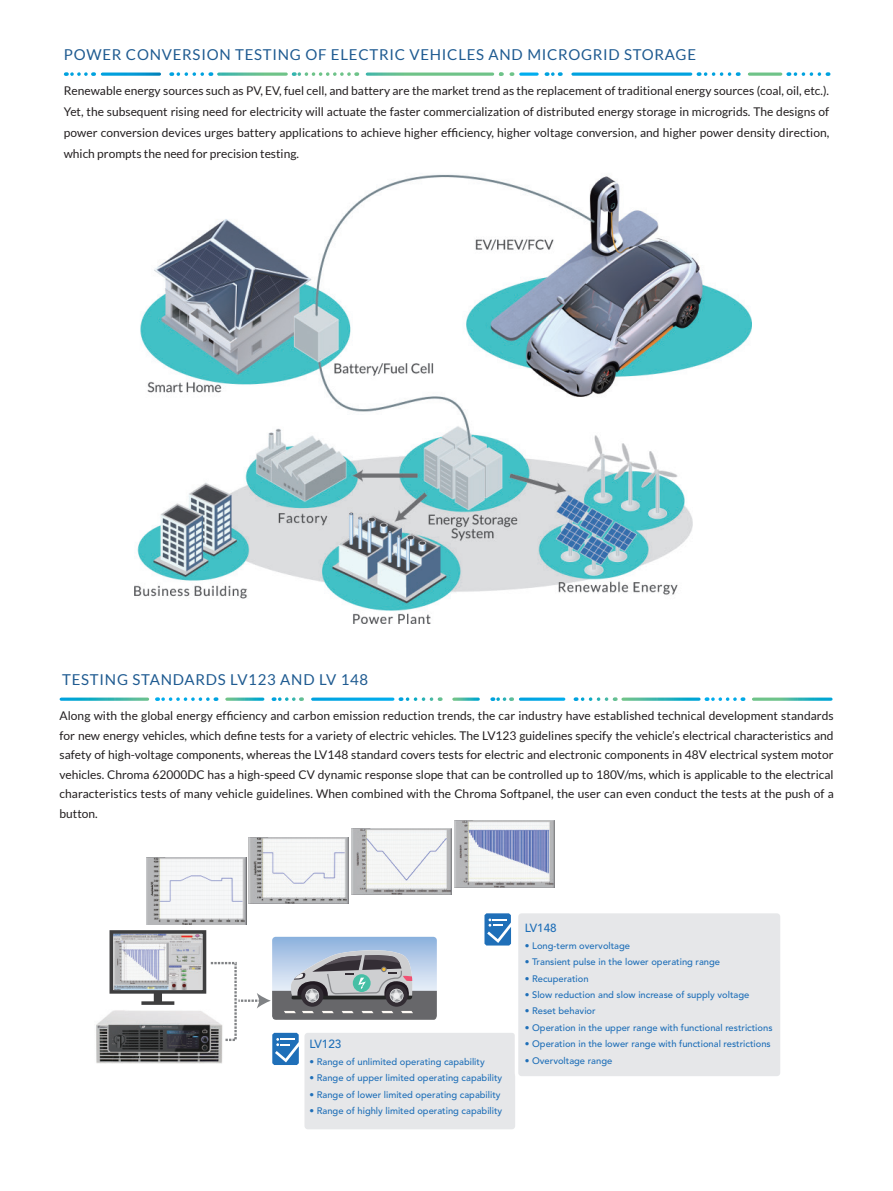
<style>
.page{position:relative;width:893px;height:1191px;background:#fff}
.page>*{position:absolute;margin:0;border:0;box-sizing:border-box;transform-origin:0 0}
.t1{font:15px "Lato";letter-spacing:.05em;color:#1f5b91}
.t2{font:12px/19.5px "Lato";letter-spacing:.005em;color:#231f20;text-align:justify}
.t3{font:500 11.7px "Avenir";color:#1f6fb8}
.t4{font:500 9.45px "Avenir";color:#1f6fb8}
</style>
<div class="page">
<svg style="left:219px;top:72px;width:67px;height:4px"></svg>
<svg style="left:573px;top:72px;width:118px;height:4px"></svg>
<svg style="left:102px;top:72px;width:58px;height:4px"></svg>
<svg style="left:521px;top:72px;width:16px;height:4px"></svg>
<svg style="left:367px;top:72px;width:126px;height:4px"></svg>
<svg style="left:749px;top:72px;width:32px;height:4px"></svg>
<svg style="left:171px;top:72px;width:31px;height:4px"></svg>
<svg style="left:698px;top:72px;width:32px;height:4px"></svg>
<svg style="left:788px;top:72px;width:31px;height:4px"></svg>
<svg style="left:66px;top:72px;width:20px;height:4px"></svg>
<svg style="left:546px;top:72px;width:7px;height:4px"></svg>
<svg style="left:501px;top:72px;width:11px;height:4px"></svg>
<svg style="left:293px;top:72px;width:56px;height:4px"></svg>
<svg style="left:623px;top:697px;width:76px;height:4px"></svg>
<svg style="left:454px;top:697px;width:24px;height:4px"></svg>
<svg style="left:227px;top:697px;width:36px;height:4px"></svg>
<svg style="left:520px;top:697px;width:44px;height:4px"></svg>
<svg style="left:61px;top:697px;width:87px;height:4px"></svg>
<svg style="left:753px;top:697px;width:78px;height:4px"></svg>
<svg style="left:313px;top:697px;width:80px;height:4px"></svg>
<svg style="left:575px;top:697px;width:32px;height:4px"></svg>
<svg style="left:273px;top:697px;width:21px;height:4px"></svg>
<svg style="left:400px;top:697px;width:32px;height:4px"></svg>
<svg style="left:492px;top:697px;width:13px;height:4px"></svg>
<svg style="left:157px;top:697px;width:51px;height:4px"></svg>
<svg style="left:706px;top:697px;width:29px;height:4px"></svg>
<img style="left:115px;top:935px;width:86px;height:53px">
<div style="left:110px;top:930px;width:96px;height:63px;border:4px solid #3e3e3f"></div>
<div style="left:154px;top:992px;width:8px;height:10px;background:#3e3e3f"></div>
<hr style="left:141px;top:1001px;width:33px;height:3px;background:#3e3e3f">
<svg style="left:484px;top:913px;width:27px;height:32px"></svg>
<div style="left:304px;top:1032px;width:211px;height:97px;background:#e6e7e9;border-radius:3px"></div>
<div style="left:518px;top:913px;width:262px;height:163px;background:#e6e7e9"></div>
<img style="left:96px;top:1010px;width:111px;height:53px">
<svg style="left:207px;top:936px;width:230px;height:129px"></svg>
<img style="left:146px;top:857px;width:100px;height:67px">
<img style="left:249px;top:837px;width:100px;height:66px">
<img style="left:352px;top:828px;width:99px;height:66px">
<img style="left:454px;top:820px;width:100px;height:67px">
<img style="left:134px;top:174px;width:618px;height:449px">
<p class="t1" style="left:64px;top:46px;width:634px">POWER CONVERSION TESTING OF ELECTRIC VEHICLES AND MICROGRID STORAGE</p>
<p class="t2" style="left:64px;top:80px;width:767px;line-height:21px">Renewable energy sources such as PV, EV, fuel cell, and battery are the market trend as the replacement of traditional energy sources (coal, oil, etc.).<br>Yet, the subsequent rising need for electricity will actuate the faster commercialization of distributed energy storage in microgrids. The designs of power conversion devices urges battery applications to achieve higher efficiency, higher voltage conversion, and higher power density direction, which prompts the need for precision testing.</p>
<p class="t1" style="left:62px;top:671px;width:308px">TESTING STANDARDS LV123 AND LV 148</p>
<p class="t2" style="left:60px;top:706px;width:776px">Along with the global energy efficiency and carbon emission reduction trends, the car industry have established technical development standards for new energy vehicles, which define tests for a variety of electric vehicles. The LV123 guidelines specify the vehicle’s electrical characteristics and safety of high-voltage components, whereas the LV148 standard covers tests for electric and electronic components in 48V electrical system motor vehicles. Chroma 62000DC has a high-speed CV dynamic response slope that can be controlled up to 180V/ms, which is applicable to the electrical characteristics tests of many vehicle guidelines. When combined with the Chroma Softpanel, the user can even conduct the tests at the push of a button.</p>
<p class="t3" style="left:309px;top:1037px;width:34px">LV123</p>
<p class="t4" style="left:309px;top:1056px;width:177px">• Range of unlimited operating capability</p>
<p class="t4" style="left:309px;top:1072px;width:194px">• Range of upper limited operating capability</p>
<p class="t4" style="left:309px;top:1088px;width:193px">• Range of lower limited operating capability</p>
<p class="t4" style="left:309px;top:1105px;width:194px">• Range of highly limited operating capability</p>
<p class="t3" style="left:525px;top:921px;width:34px">LV148</p>
<p class="t4" style="left:525px;top:940px;width:107px">• Long-term overvoltage</p>
<p class="t4" style="left:525px;top:956px;width:197px">• Transient pulse in the lower operating range</p>
<p class="t4" style="left:525px;top:972px;width:65px">• Recuperation</p>
<p class="t4" style="left:525px;top:989px;width:226px">• Slow reduction and slow increase of supply voltage</p>
<p class="t4" style="left:525px;top:1005px;width:72px">• Reset behavior</p>
<p class="t4" style="left:525px;top:1022px;width:249px">• Operation in the upper range with functional restrictions</p>
<p class="t4" style="left:525px;top:1038px;width:247px">• Operation in the lower range with functional restrictions</p>
<p class="t4" style="left:525px;top:1055px;width:89px">• Overvoltage range</p>
</div>
